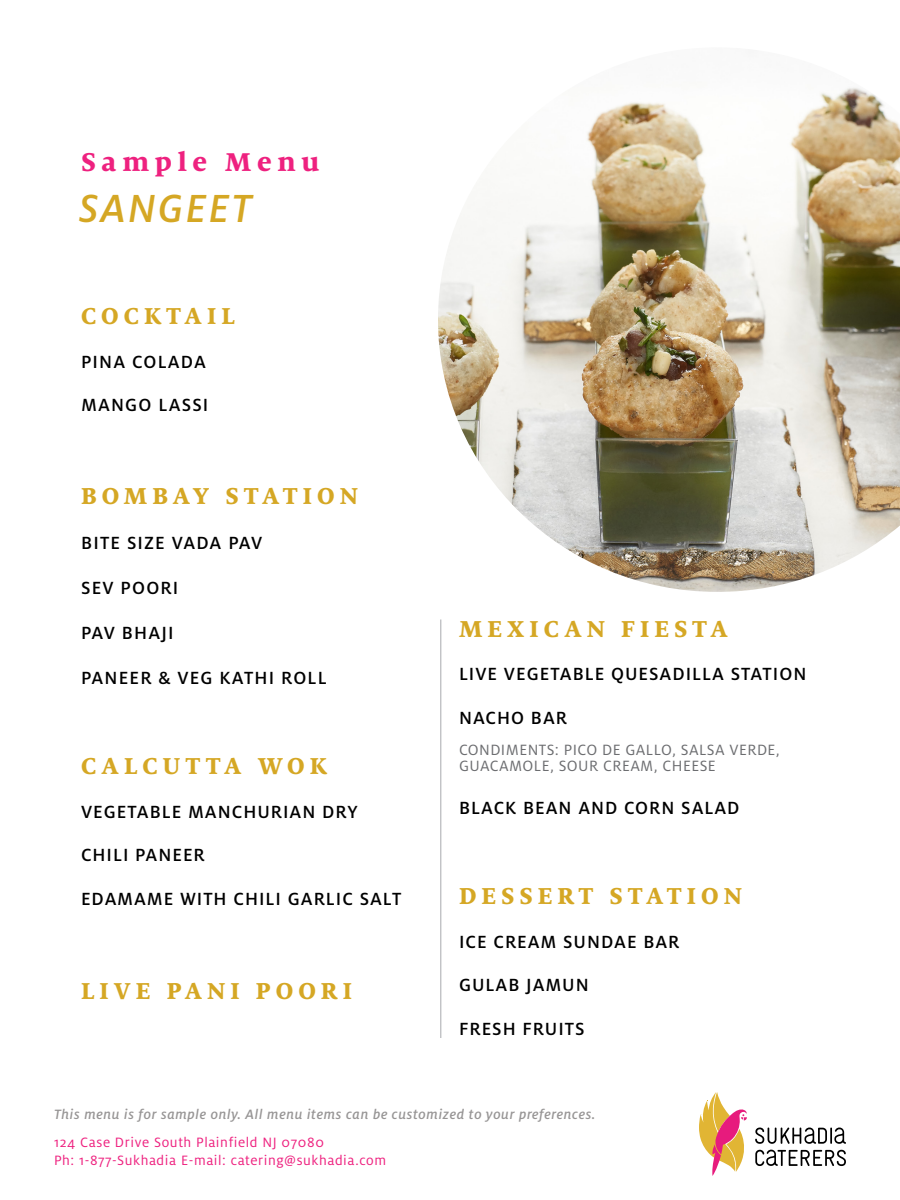
<style>
.page{position:relative;width:900px;height:1200px;background:#fff}
.page>*{position:absolute;margin:0;border:0;box-sizing:border-box;transform-origin:0 0}
.t1{font:italic 500 43.5px "Milo OT";letter-spacing:.05em;color:#d5a724}
.t2{font:800 28.5px "Milo Serif OT";letter-spacing:.2em;color:#ee217f}
.t3{font:800 25.5px "Milo Serif OT";letter-spacing:.2em;color:#d5a724}
.t4{font:500 19.5px "Milo OT";letter-spacing:.05em;color:#000}
.t5{font:16.5px/15.8px "Milo OT";letter-spacing:.025em;color:#6c6d70}
.t6{font:15px/18px "Milo OT";letter-spacing:.04em;color:#ee217f}
.t7{font:italic 500 15px "Milo OT";letter-spacing:.04em;color:#979595}
</style>
<div class="page">
<svg style="left:699px;top:1092px;width:147px;height:84px"></svg>
<img style="left:438px;top:87px;width:462px;height:505px">
<hr style="left:441px;top:620px;width:1px;height:418px;background:#a8a9ad">
<p class="t2" style="left:81px;top:146px;width:240px">Sample Menu</p>
<p class="t1" style="left:80px;top:183px;width:174px">SANGEET</p>
<p class="t3" style="left:81px;top:302px;width:155px">COCKTAIL</p>
<p class="t4" style="left:81px;top:350px;width:126px">PINA COLADA</p>
<p class="t4" style="left:81px;top:393px;width:129px">MANGO LASSI</p>
<p class="t3" style="left:81px;top:482px;width:278px">BOMBAY STATION</p>
<p class="t4" style="left:81px;top:531px;width:183px">BITE SIZE VADA PAV</p>
<p class="t4" style="left:81px;top:576px;width:99px">SEV POORI</p>
<p class="t4" style="left:81px;top:621px;width:94px">PAV BHAJI</p>
<p class="t4" style="left:81px;top:666px;width:247px">PANEER &amp; VEG KATHI ROLL</p>
<p class="t3" style="left:81px;top:752px;width:248px">CALCUTTA WOK</p>
<p class="t4" style="left:81px;top:800px;width:278px">VEGETABLE MANCHURIAN DRY</p>
<p class="t4" style="left:81px;top:843px;width:125px">CHILI PANEER</p>
<p class="t4" style="left:81px;top:887px;width:322px">EDAMAME WITH CHILI GARLIC SALT</p>
<p class="t3" style="left:81px;top:977px;width:273px">LIVE PANI POORI</p>
<p class="t3" style="left:459px;top:615px;width:270px">MEXICAN FIESTA</p>
<p class="t4" style="left:459px;top:663px;width:349px">LIVE VEGETABLE QUESADILLA STATION</p>
<p class="t4" style="left:459px;top:706px;width:110px">NACHO BAR</p>
<p class="t5" style="left:459px;top:742px;width:322px">CONDIMENTS: PICO DE GALLO, SALSA VERDE,<br>GUACAMOLE, SOUR CREAM, CHEESE</p>
<p class="t4" style="left:459px;top:797px;width:282px">BLACK BEAN AND CORN SALAD</p>
<p class="t3" style="left:459px;top:882px;width:284px">DESSERT STATION</p>
<p class="t4" style="left:459px;top:930px;width:222px">ICE CREAM SUNDAE BAR</p>
<p class="t4" style="left:459px;top:974px;width:131px">GULAB JAMUN</p>
<p class="t4" style="left:459px;top:1017px;width:127px">FRESH FRUITS</p>
<p class="t7" style="left:54px;top:1105px;width:543px">This menu is for sample only. All menu items can be customized to your preferences.</p>
<p class="t6" style="left:54px;top:1134px;width:334px">124 Case Drive South Plainfield NJ 07080<br>Ph: 1-877-Sukhadia E-mail: catering@sukhadia.com</p>
</div>
